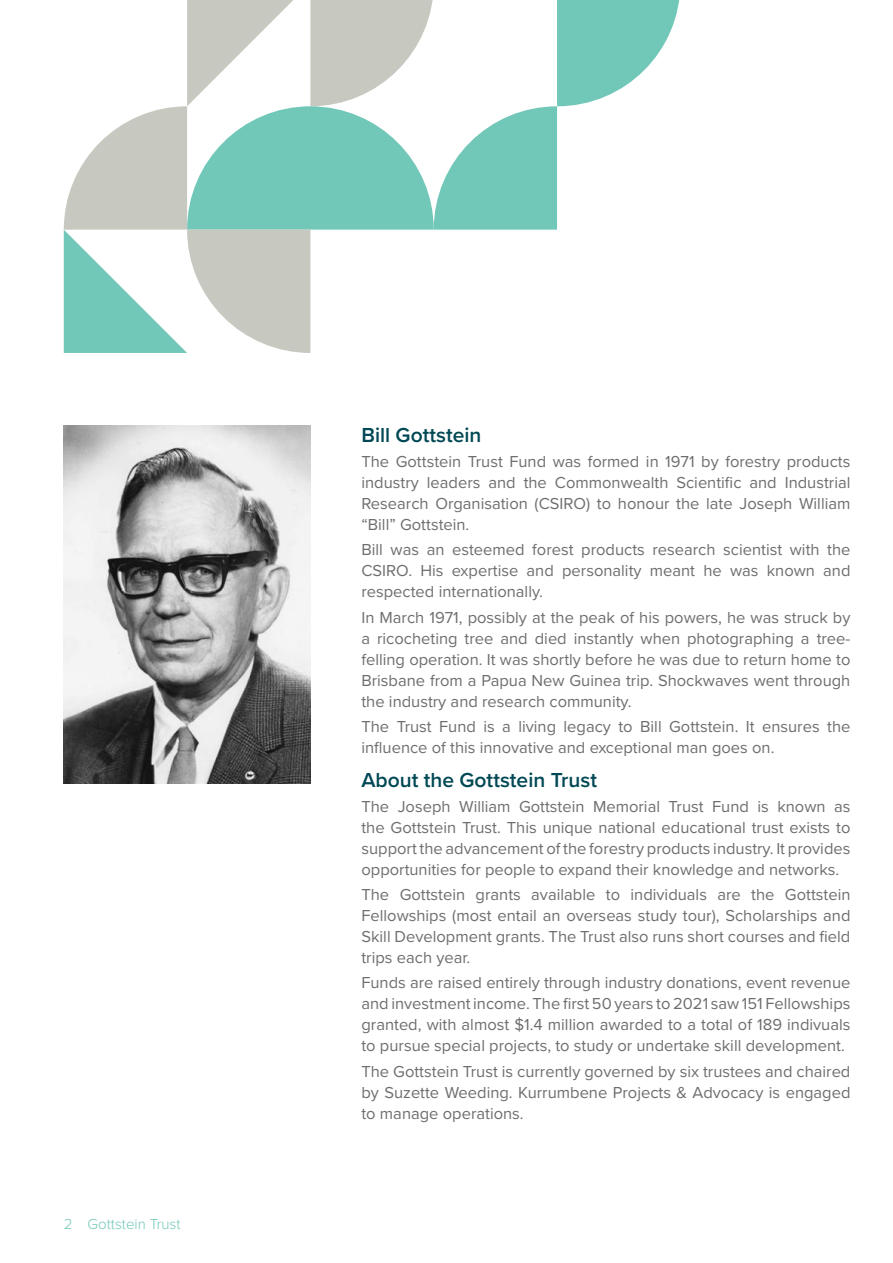
<style>
.page{position:relative;width:893px;height:1263px;background:#fff}
.page>*{position:absolute;margin:0;border:0;box-sizing:border-box;transform-origin:0 0}
.head1{font:600 21px "Proxima Nova";color:#004854}
.body{font:16.5px/21px "Proxima Nova";color:#6e6e71;text-align:justify}
.t1{font:300 15px "Proxima Nova";color:#71c8b8}
</style>
<div class="page">
<svg style="left:64px;top:0;width:616px;height:353px"></svg>
<img style="left:64px;top:425px;width:246px;height:358px">
<p class="t1" style="left:64px;top:1213px;width:118px">2 Gottstein Trust</p>
<p class="head1" style="left:361px;top:419px;width:121px">Bill Gottstein</p>
<p class="body" style="left:361px;top:450px;width:490px">The Gottstein Trust Fund was formed in 1971 by forestry products industry leaders and the Commonwealth Scientific and Industrial Research Organisation (CSIRO) to honour the late Joseph William “Bill” Gottstein.</p>
<p class="body" style="left:361px;top:539px;width:491px">Bill was an esteemed forest products research scientist with the CSIRO. His expertise and personality meant he was known and respected internationally.</p>
<p class="body" style="left:361px;top:606px;width:491px">In March 1971, possibly at the peak of his powers, he was struck by a ricocheting tree and died instantly when photographing a tree&shy;felling operation. It was shortly before he was due to return home to Brisbane from a Papua New Guinea trip. Shockwaves went through the industry and research community.</p>
<p class="body" style="left:361px;top:715px;width:490px">The Trust Fund is a living legacy to Bill Gottstein. It ensures the influence of this innovative and exceptional man goes on.</p>
<p class="head1" style="left:361px;top:764px;width:237px">About the Gottstein Trust</p>
<p class="body" style="left:361px;top:795px;width:490px">The Joseph William Gottstein Memorial Trust Fund is known as the Gottstein Trust. This unique national educational trust exists to support the advancement of the forestry products industry. It provides opportunities for people to expand their knowledge and networks.</p>
<p class="body" style="left:361px;top:883px;width:491px">The Gottstein grants available to individuals are the Gottstein Fellowships (most entail an overseas study tour), Scholarships and Skill Development grants. The Trust also runs short courses and field trips each year.</p>
<p class="body" style="left:361px;top:972px;width:491px">Funds are raised entirely through industry donations, event revenue and investment income. The first 50 years to 2021 saw 151 Fellowships granted, with almost $1.4 million awarded to a total of 189 indivuals to pursue special projects, to study or undertake skill development.</p>
<p class="body" style="left:361px;top:1060px;width:491px">The Gottstein Trust is currently governed by six trustees and chaired by Suzette Weeding. Kurrumbene Projects &amp; Advocacy is engaged to manage operations.</p>
</div>
